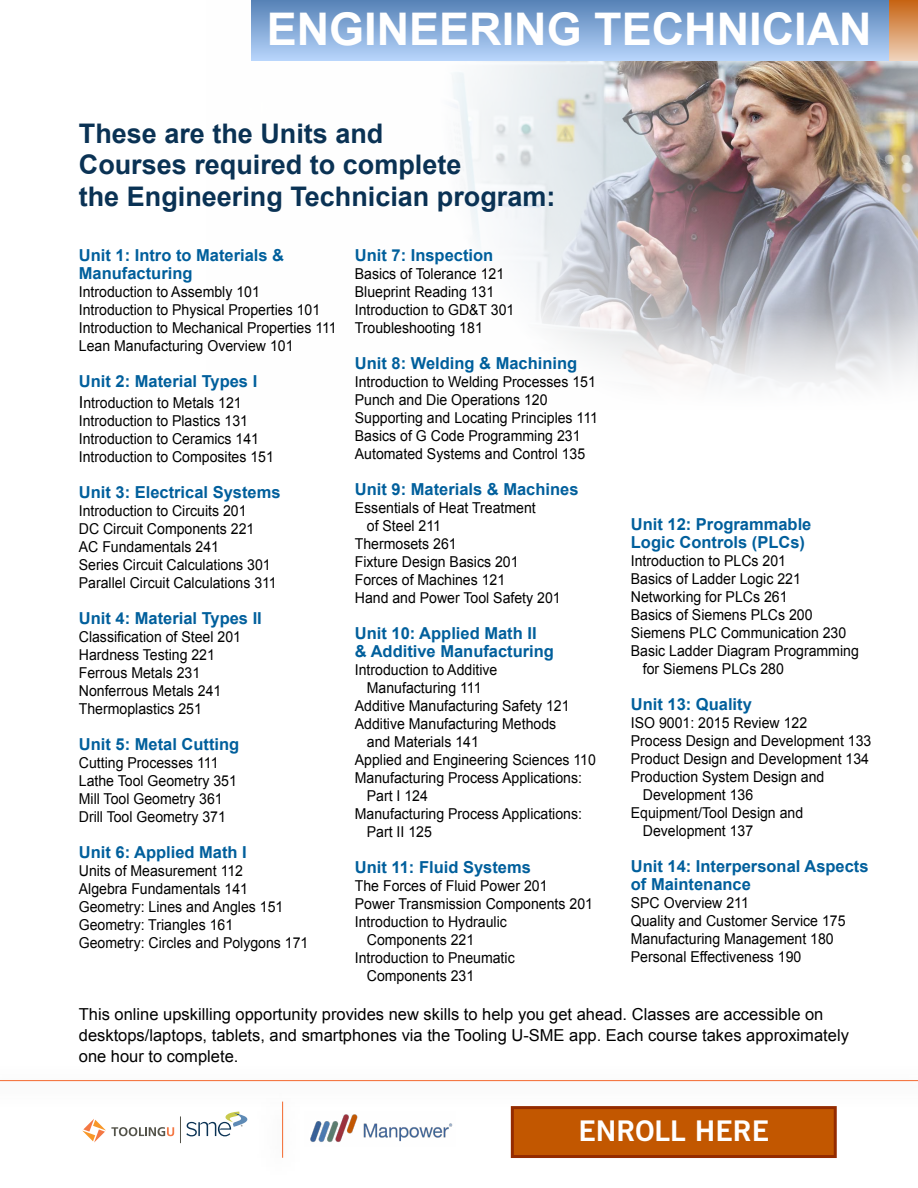
<style>
.page{position:relative;width:918px;height:1188px;background:#fff}
.page>*{position:absolute;margin:0;border:0;box-sizing:border-box;transform-origin:0 0}
.t1{font:700 45px "Arial";color:#fff}
.t2{font:28.5px "Trade Gothic LT Std Bd 2";color:#fff}
.t3{font:700 27px/31.5px "Arial";color:#0a3254}
.t4{font:700 16.5px/18px "Arial";color:#005f9c}
.t5{font:16.5px/21px "Arial";color:#000}
.t6{font:15px/18px "Arial";color:#000;scale:.94 1}
.s1{font-size:16.5px}
</style>
<div class="page">
<hr style="left:0;top:1080px;width:918px;height:1px;background:#f47844">
<img style="left:251px;top:0;width:667px;height:312px">
<div style="left:864px;top:0;width:54px;height:60px;background:linear-gradient(to bottom,#c66312,#eed0b8)"></div>
<div style="left:252px;top:0;width:637px;height:60px;background:linear-gradient(to bottom,#5682b6,#b5d3fa)"></div>
<div style="left:511px;top:1106px;width:326px;height:52px;background:#c25700;border:3px solid #942b00"></div>
<svg style="left:82px;top:1119px;width:92px;height:24px"></svg>
<svg style="left:180px;top:1112px;width:67px;height:31px"></svg>
<hr style="left:282px;top:1102px;width:1px;height:56px;background:#f47844">
<img style="left:310px;top:1114px;width:143px;height:29px">
<h1 class="t1" style="left:267px;top:-1px;width:607px">ENGINEERING TECHNICIAN</h1>
<h3 class="t3" style="left:79px;top:118px;width:478px">These are the Units and<br>Courses required to complete<br>the Engineering Technician program:</h3>
<p class="t4" style="left:79px;top:247px;width:207px">Unit 1: Intro to Materials &amp;<br>Manufacturing</p>
<p class="t6" style="left:79px;top:283px;width:276px">Introduction to Assembly 101<br>Introduction to Physical Properties 101<br>Introduction to Mechanical Properties 111<br>Lean Manufacturing Overview 101</p>
<p class="t4" style="left:79px;top:373px;width:180px">Unit 2: Material Types I</p>
<p class="t6" style="left:79px;top:394px;width:209px"><span class="s1">I</span>ntroduction to Metals 121<br>Introduction to Plastics 131<br>Introduction to Ceramics 141<br>Introduction to Composites 151</p>
<p class="t4" style="left:79px;top:484px;width:203px">Unit 3: Electrical Systems</p>
<p class="t6" style="left:79px;top:502px;width:212px">Introduction to Circuits 201<br>DC Circuit Components 221<br>AC Fundamentals 241<br>Series Circuit Calculations 301<br>Parallel Circuit Calculations 311</p>
<p class="t4" style="left:79px;top:610px;width:185px">Unit 4: Material Types II</p>
<p class="t6" style="left:79px;top:628px;width:174px">Classification of Steel 201<br>Hardness Testing 221<br>Ferrous Metals 231<br>Nonferrous Metals 241<br>Thermoplastics 251</p>
<p class="t4" style="left:79px;top:736px;width:162px">Unit 5: Metal Cutting</p>
<p class="t6" style="left:79px;top:754px;width:170px">Cutting Processes 111<br>Lathe Tool Geometry 351<br>Mill Tool Geometry 361<br>Drill Tool Geometry 371</p>
<p class="t4" style="left:79px;top:844px;width:170px">Unit 6: Applied Math I</p>
<p class="t6" style="left:79px;top:862px;width:246px">Units of Measurement 112<br>Algebra Fundamentals 141<br>Geometry: Lines and Angles 151<br>Geometry: Triangles 161<br>Geometry: Circles and Polygons 171</p>
<p class="t4" style="left:355px;top:247px;width:140px">Unit 7: Inspection</p>
<p class="t6" style="left:355px;top:265px;width:171px">Basics of Tolerance 121<br>Blueprint Reading 131<br>Introduction to GD&amp;T 301<br>Troubleshooting 181</p>
<p class="t4" style="left:355px;top:355px;width:224px">Unit 8: Welding &amp; Machining</p>
<p class="t6" style="left:355px;top:373px;width:260px">Introduction to Welding Processes 151<br>Punch and Die Operations 120<br>Supporting and Locating Principles 111<br>Basics of G Code Programming 231<br>Automated Systems and Control 135</p>
<p class="t4" style="left:355px;top:481px;width:225px">Unit 9: Materials &amp; Machines</p>
<p class="t6" style="left:355px;top:499px;width:194px">Essentials of Heat Treatment</p>
<p class="t6" style="left:367px;top:517px;width:80px">of Steel 211</p>
<p class="t6" style="left:355px;top:535px;width:110px">Thermosets 261</p>
<p class="t6" style="left:355px;top:553px;width:176px">Fixture Design Basics 201</p>
<p class="t6" style="left:355px;top:571px;width:162px">Forces of Machines 121</p>
<p class="t6" style="left:355px;top:589px;width:221px">Hand and Power Tool Safety 201</p>
<p class="t4" style="left:355px;top:625px;width:201px">Unit 10: Applied Math II<br>&amp; Additive Manufacturing</p>
<p class="t6" style="left:355px;top:661px;width:153px">Introduction to Additive</p>
<p class="t6" style="left:367px;top:679px;width:124px">Manufacturing 111</p>
<p class="t6" style="left:355px;top:697px;width:230px">Additive Manufacturing Safety 121</p>
<p class="t6" style="left:355px;top:715px;width:216px">Additive Manufacturing Methods</p>
<p class="t6" style="left:367px;top:733px;width:121px">and Materials 141</p>
<p class="t6" style="left:355px;top:751px;width:258px">Applied and Engineering Sciences 110</p>
<p class="t6" style="left:355px;top:769px;width:243px">Manufacturing Process Applications:</p>
<p class="t6" style="left:367px;top:787px;width:67px">Part I 124</p>
<p class="t6" style="left:355px;top:805px;width:243px">Manufacturing Process Applications:</p>
<p class="t6" style="left:367px;top:823px;width:71px">Part II 125</p>
<p class="t4" style="left:355px;top:859px;width:178px">Unit 11: Fluid Systems</p>
<p class="t6" style="left:355px;top:877px;width:207px">The Forces of Fluid Power 201</p>
<p class="t6" style="left:355px;top:895px;width:255px">Power Transmission Components 201</p>
<p class="t6" style="left:355px;top:913px;width:163px">Introduction to Hydraulic</p>
<p class="t6" style="left:367px;top:931px;width:116px">Components 221</p>
<p class="t6" style="left:355px;top:949px;width:172px">Introduction to Pneumatic</p>
<p class="t6" style="left:367px;top:967px;width:116px">Components 231</p>
<p class="t4" style="left:631px;top:516px;width:182px">Unit 12: Programmable<br>Logic Controls (PLCs)</p>
<p class="t6" style="left:631px;top:552px;width:167px">Introduction to PLCs 201</p>
<p class="t6" style="left:631px;top:570px;width:182px">Basics of Ladder Logic 221</p>
<p class="t6" style="left:631px;top:588px;width:168px">Networking for PLCs 261</p>
<p class="t6" style="left:631px;top:606px;width:195px">Basics of Siemens PLCs 200</p>
<p class="t6" style="left:631px;top:624px;width:231px">Siemens PLC Communication 230</p>
<p class="t6" style="left:631px;top:642px;width:244px">Basic Ladder Diagram Programming</p>
<p class="t6" style="left:643px;top:660px;width:152px">for Siemens PLCs 280</p>
<p class="t4" style="left:631px;top:696px;width:123px">Unit 13: Quality</p>
<p class="t6" style="left:631px;top:714px;width:189px">ISO 9001: 2015 Review 122</p>
<p class="t6" style="left:631px;top:732px;width:257px">Process Design and Development 133</p>
<p class="t6" style="left:631px;top:750px;width:255px">Product Design and Development 134</p>
<p class="t6" style="left:631px;top:768px;width:207px">Production System Design and</p>
<p class="t6" style="left:643px;top:786px;width:119px">Development 136</p>
<p class="t6" style="left:631px;top:804px;width:185px">Equipment/Tool Design and</p>
<p class="t6" style="left:643px;top:822px;width:119px">Development 137</p>
<p class="t4" style="left:631px;top:858px;width:239px">Unit 14: Interpersonal Aspects of Maintenance</p>
<p class="t6" style="left:631px;top:894px;width:230px">SPC Overview 211<br>Quality and Customer Service 175<br>Manufacturing Management 180<br>Personal Effectiveness 190</p>
<p class="t5" style="left:79px;top:1004px;width:772px">This online upskilling opportunity provides new skills to help you get ahead. Classes are accessible on desktops/laptops, tablets, and smartphones via the Tooling U-SME app. Each course takes approximately one hour to complete.</p>
<h2 class="t2" style="left:578px;top:1114px;width:192px">ENROLL HERE</h2>
</div>
